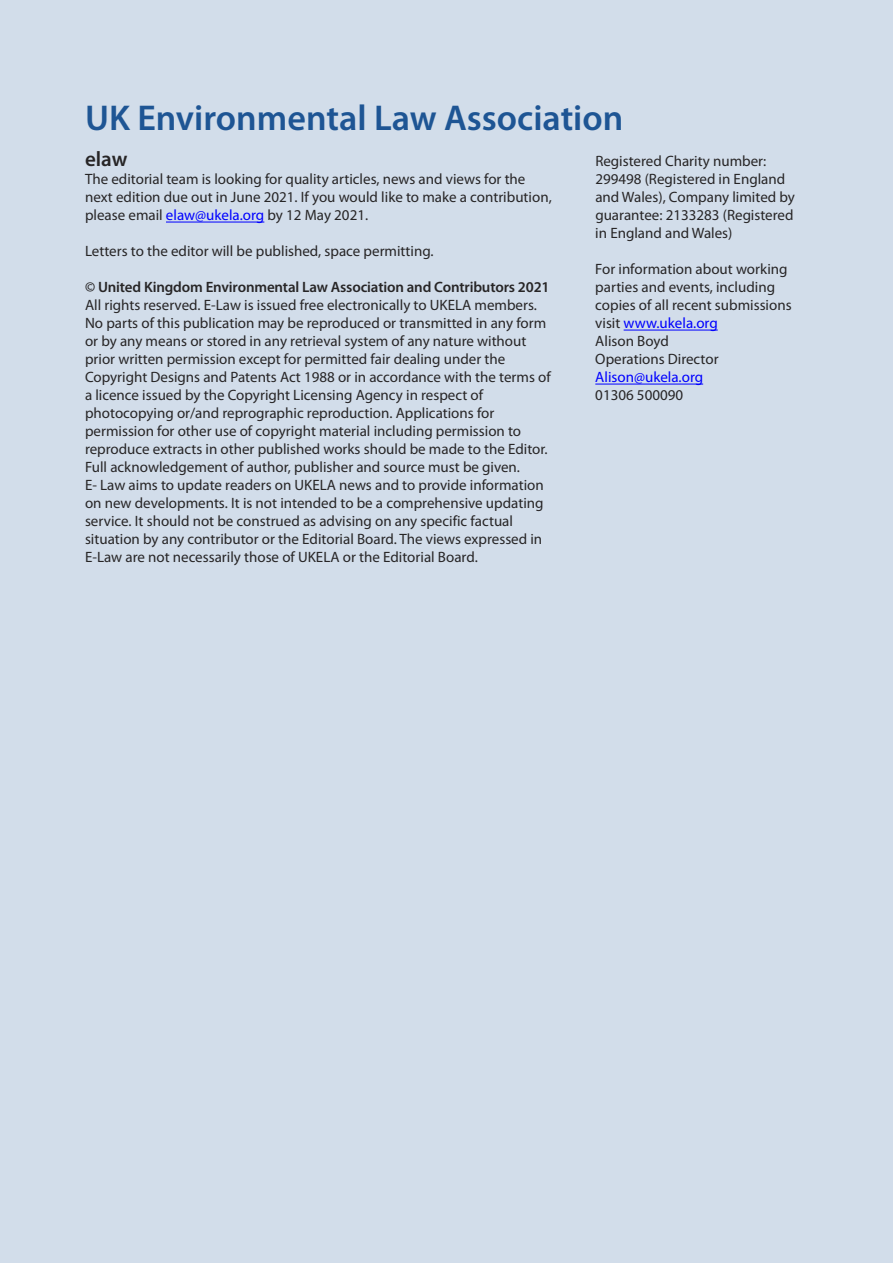
<style>
.page{position:relative;width:893px;height:1263px;background:#d2ddea}
.page>*{position:absolute;margin:0;border:0;box-sizing:border-box;transform-origin:0 0}
.t1{font:600 36px "Myriad Pro";color:#1e5594}
.t2{font:600 21px "Myriad Pro";color:#272526}
.t3{font:15px/18px "Myriad Pro";color:#272526}
.t4{font:600 15px "Myriad Pro";letter-spacing:-.01em;color:#272526}
.t5{font:15px "Myriad Pro";color:#00f}
.s1{color:#272627}
.s2{color:#00f}
</style>
<div class="page">
<hr style="left:166px;top:222px;width:98px;height:1px;background:#00f">
<hr style="left:624px;top:330px;width:94px;height:1px;background:#00f">
<hr style="left:595px;top:384px;width:108px;height:1px;background:#00f">
<h1 class="t1" style="left:85px;top:105px;width:540px">UK Environmental Law Association</h1>
<h2 class="t2" style="left:85px;top:151px;width:44px">elaw</h2>
<p class="t3" style="left:85px;top:172px;width:468px">The editorial team is looking for quality articles, news and views for the next edition due out in <span class="s1">June 2021</span>. If you would like to make a contribution, please email <span class="s2">elaw@ukela.org</span> by <span class="s1">12 May</span> 2021.</p>
<p class="t3" style="left:85px;top:244px;width:350px">Letters to the editor will be published, space permitting.</p>
<p class="t4" style="left:85px;top:282px;width:466px">© United Kingdom Environmental Law Association and Contributors 2021</p>
<p class="t3" style="left:85px;top:298px;width:467px">All rights reserved. E-Law is issued free electronically to UKELA members.<br>No parts of this publication may be reproduced or transmitted in any form or by any means or stored in any retrieval system of any nature without prior written permission except for permitted fair dealing under the Copyright Designs and Patents Act 1988 or in accordance with the terms of a licence issued by the Copyright Licensing Agency in respect of photocopying or/and reprographic reproduction. Applications for permission for other use of copyright material including permission to reproduce extracts in other published works should be made to the Editor.<br>Full acknowledgement of author, publisher and source must be given.<br>E- Law aims to update readers on UKELA news and to provide information on new developments. It is not intended to be a comprehensive updating service. It should not be construed as advising on any specific factual situation by any contributor or the Editorial Board. The views expressed in E-Law are not necessarily those of UKELA or the Editorial Board.</p>
<p class="t3" style="left:595px;top:154px;width:201px">Registered Charity number:<br>299498 (Registered in England and Wales), Company limited by guarantee: 2133283 (Registered in England and Wales)</p>
<p class="t3" style="left:595px;top:262px;width:198px">For information about working parties and events, including copies of all recent submissions visit <span class="s2">www.ukela.org<br></span>Alison Boyd<br>Operations Director</p>
<p class="t5" style="left:595px;top:372px;width:109px">Alison@ukela.org</p>
<p class="t3" style="left:595px;top:388px;width:89px">01306 500090</p>
</div>
